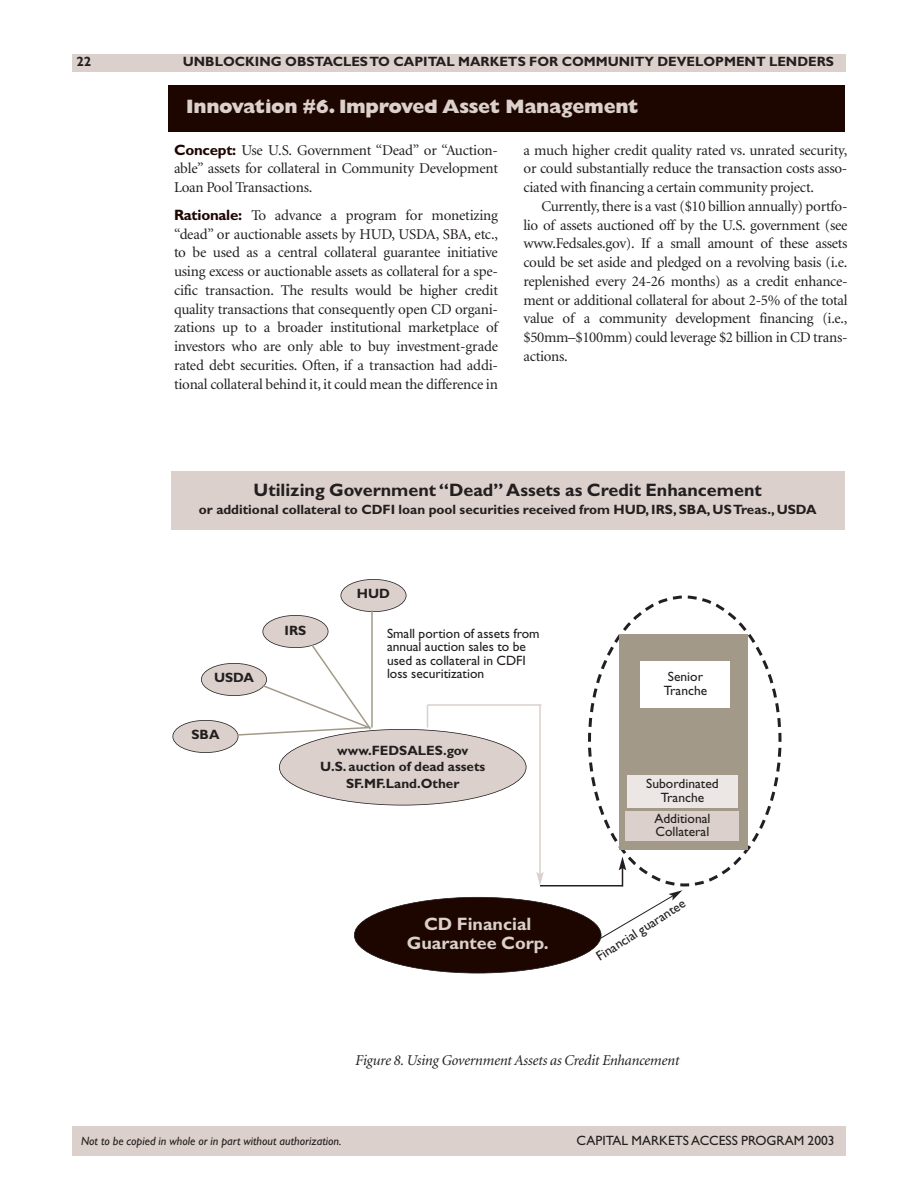
<style>
.page{position:relative;width:918px;height:1188px;background:#fff}
.page>*{position:absolute;margin:0;border:0;box-sizing:border-box;transform-origin:0 0}
.t1{font:800 19.5px "Gill Sans";letter-spacing:-.015em;color:#dbd0cb}
.t2{font:700 18px "Gill Sans";color:#231f20}
.t3{font:700 18px/19.5px "Gill Sans";color:#dbd0cb;text-align:center}
.t4{font:15px/18.8px "Minion";letter-spacing:-.015em;color:#231f20;text-align:justify}
.t5{font:italic 15px "Minion";letter-spacing:-.015em;color:#231f20}
.t6{font:700 13.5px/16.2px "Gill Sans";color:#231f20;text-align:center}
.t7{font:13.5px/13.5px "Gill Sans";color:#231f20}
.t8{font:italic 12px "Gill Sans";color:#231f20}
.s1{font-family:"Gill Sans";font-weight:700;color:#1d0600}
</style>
<div class="page">
<svg style="left:586px;top:595px;width:196px;height:292px"></svg>
<div style="left:620px;top:634px;width:128px;height:216px;background:#a29988"></div>
<div style="left:72px;top:1126px;width:774px;height:30px;background:#dbd0cb"></div>
<div style="left:72px;top:54px;width:774px;height:18px;background:#dbd0cb"></div>
<div style="left:168px;top:86px;width:676px;height:46px;background:#1d0600"></div>
<div style="left:171px;top:471px;width:673px;height:59px;background:#dbd0cb"></div>
<div style="left:173px;top:720px;width:65px;height:33px;background:#dbd0cb;border-radius:50%"></div>
<div style="left:172px;top:720px;width:66px;height:33px;border:2px solid #231f20;border-radius:50%"></div>
<div style="left:201px;top:663px;width:66px;height:33px;background:#dbd0cb;border-radius:50%"></div>
<div style="left:201px;top:663px;width:66px;height:33px;border:2px solid #231f20;border-radius:50%"></div>
<div style="left:263px;top:615px;width:65px;height:33px;background:#dbd0cb;border-radius:50%"></div>
<div style="left:262px;top:615px;width:66px;height:33px;border:2px solid #231f20;border-radius:50%"></div>
<div style="left:341px;top:579px;width:65px;height:33px;background:#dbd0cb;border-radius:50%"></div>
<div style="left:340px;top:579px;width:66px;height:33px;border:2px solid #231f20;border-radius:50%"></div>
<div style="left:279px;top:729px;width:247px;height:76px;background:#dbd0cb;border-radius:50%"></div>
<div style="left:279px;top:729px;width:247px;height:77px;border:2px solid #231f20;border-radius:50%"></div>
<div style="left:354px;top:897px;width:247px;height:76px;background:#1d0600;border-radius:50%"></div>
<div style="left:354px;top:897px;width:247px;height:76px;border:2px solid #231f20;border-radius:50%"></div>
<div style="left:640px;top:662px;width:90px;height:46px;background:#fff"></div>
<div style="left:626px;top:812px;width:114px;height:30px;background:#dbd0cb"></div>
<div style="left:627px;top:776px;width:111px;height:32px;background:#ece7e4"></div>
<svg style="left:235px;top:643px;width:138px;height:94px"></svg>
<hr style="left:371px;top:610px;width:2px;height:118px;background:#a29988">
<svg style="left:427px;top:705px;width:1px;height:23px"></svg>
<hr style="left:428px;top:704px;width:114px;height:2px;background:#dbd0cb">
<hr style="left:539px;top:705px;width:2px;height:169px;background:#dbd0cb">
<svg style="left:536px;top:872px;width:8px;height:13px"></svg>
<hr style="left:540px;top:885px;width:82px;height:1px;background:#231f20">
<svg style="left:600px;top:856px;width:92px;height:83px"></svg>
<p class="t6" style="left:76px;top:55px;width:16px">22</p>
<p class="t6" style="left:183px;top:55px;width:653px">UNBLOCKING OBSTACLES TO CAPITAL MARKETS FOR COMMUNITY DEVELOPMENT LENDERS</p>
<h1 class="t1" style="left:186px;top:100px;width:454px">Innovation #6. Improved Asset Management</h1>
<p class="t4" style="left:174px;top:142px;width:326px"><span class="s1">Concept:</span> Use U.S. Government “Dead” or “Auction&shy;able” assets for collateral in Community Development Loan Pool Transactions.</p>
<p class="t4" style="left:174px;top:207px;width:326px"><span class="s1">Rationale:</span> To advance a program for monetizing “dead” or auctionable assets by HUD, USDA, SBA, etc., to be used as a central collateral guarantee initiative using excess or auctionable assets as collateral for a spe&shy;cific transaction. The results would be higher credit quality transactions that consequently open CD organi&shy;zations up to a broader institutional marketplace of investors who are only able to buy investment-grade rated debt securities. Often, if a transaction had addi&shy;tional collateral behind it, it could mean the difference in</p>
<p class="t4" style="left:524px;top:142px;width:325px">a much higher credit quality rated vs. unrated security, or could substantially reduce the transaction costs asso&shy;ciated with financing a certain community project.</p>
<p class="t4" style="left:524px;top:198px;width:326px;text-indent:18px">Currently, there is a vast ($10 billion annually) portfo&shy;lio of assets auctioned off by the U.S. government (see www.Fedsales.gov). If a small amount of these assets could be set aside and pledged on a revolving basis (i.e. replenished every 24-26 months) as a credit enhance&shy;ment or additional collateral for about 2-5% of the total value of a community development financing (i.e., $50mm–$100mm) could leverage $2 billion in CD trans&shy;actions.</p>
<p class="t2" style="left:254px;top:483px;width:510px">Utilizing Government “Dead” Assets as Credit Enhancement</p>
<p class="t6" style="left:199px;top:503px;width:619px">or additional collateral to CDFI loan pool securities received from HUD, IRS, SBA, US Treas., USDA</p>
<p class="t6" style="left:214px;top:671px;width:41px">USDA</p>
<p class="t6" style="left:191px;top:728px;width:30px">SBA</p>
<p class="t6" style="left:285px;top:624px;width:23px">IRS</p>
<p class="t6" style="left:357px;top:587px;width:35px">HUD</p>
<p class="t7" style="left:387px;top:628px;width:154px">Small portion of assets from annual auction sales to be used as collateral in CDFI loss securitization</p>
<p class="t6" style="left:320px;top:744px;width:167px">www.FEDSALES.gov<br>U.S. auction of dead assets<br>SF.MF.Land.Other</p>
<p class="t3" style="left:407px;top:916px;width:143px">CD Financial<br>Guarantee Corp.</p>
<p class="t7" style="left:664px;top:671px;width:45px;text-align:center">Senior<br>Tranche</p>
<p class="t7" style="left:646px;top:778px;width:74px;text-align:center">Subordinated<br>Tranche</p>
<p class="t7" style="left:655px;top:813px;width:57px">Additional<br>Collateral</p>
<p class="t7" style="left:594px;top:952px;width:105px;rotate:-32deg">Financial guarantee</p>
<p class="t5" style="left:355px;top:1055px;width:325px">Figure 8. Using Government Assets as Credit Enhancement</p>
<p class="t8" style="left:81px;top:1136px;width:262px">Not to be copied in whole or in part without authorization.</p>
<p class="t7" style="left:577px;top:1135px;width:260px">CAPITAL MARKETS ACCESS PROGRAM 2003</p>
</div>
